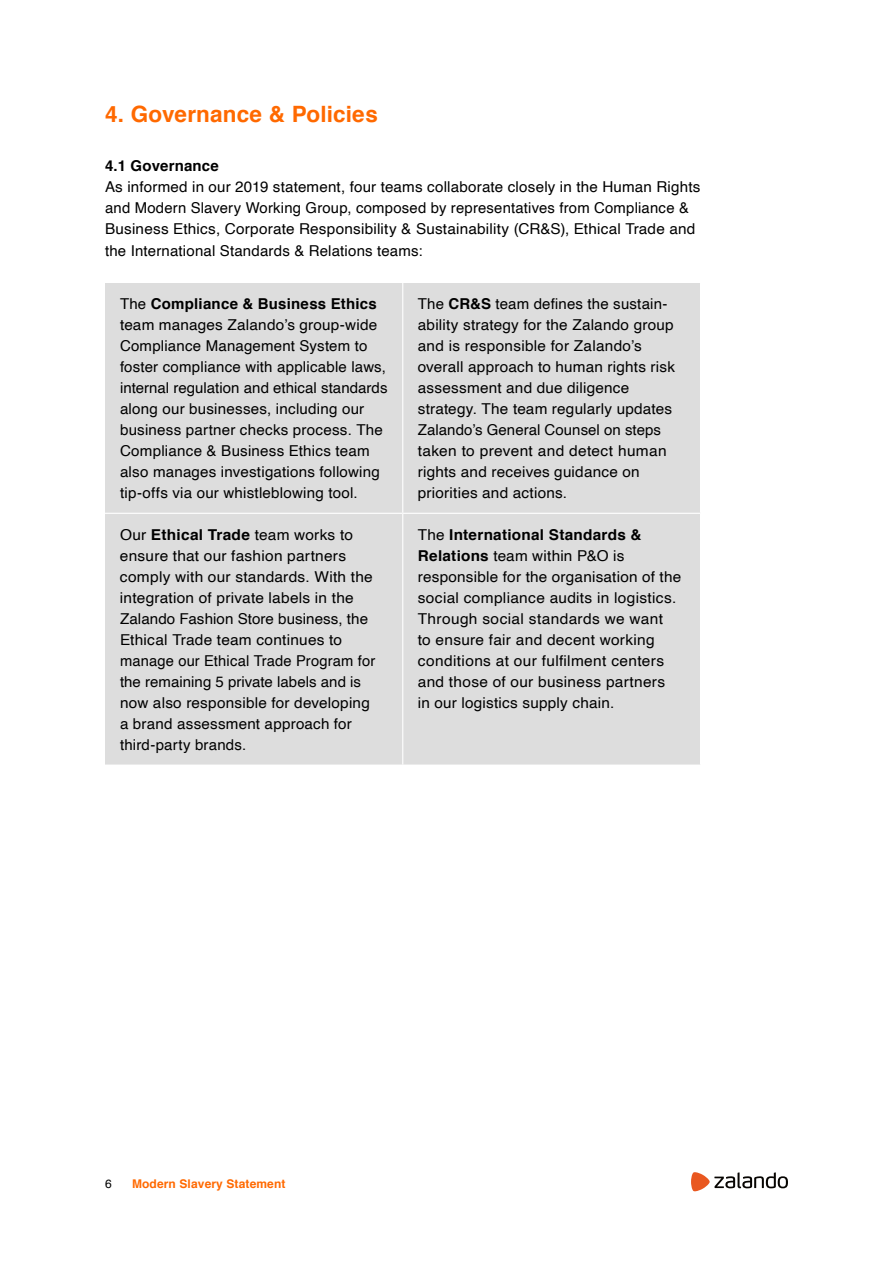
<style>
.page{position:relative;width:893px;height:1263px;background:#fff}
.page>*{position:absolute;margin:0;border:0;box-sizing:border-box;transform-origin:0 0}
.t1{font:700 22.5px "Helvetica";letter-spacing:.005em;color:#ff6900}
.t2{font:15px/21px "Helvetica";letter-spacing:.015em;color:#000}
.t3{font:700 15px "Helvetica";letter-spacing:.01em;color:#000}
.t4{font:700 12px "Helvetica";letter-spacing:.01em;color:#ff6900}
.t5{font:12px "Helvetica";color:#000}
.s1{font-weight:700}
</style>
<div class="page">
<svg style="left:691px;top:1172px;width:97px;height:19px"></svg>
<div style="left:105px;top:283px;width:595px;height:481px;background:#ddd"></div>
<hr style="left:402px;top:283px;width:1px;height:230px;background:#fff">
<hr style="left:402px;top:514px;width:1px;height:250px;background:#fff">
<hr style="left:105px;top:513px;width:298px;height:1px;background:#fff">
<hr style="left:403px;top:513px;width:298px;height:1px;background:#fff">
<h1 class="t1" style="left:105px;top:96px;width:274px">4. Governance &amp; Policies</h1>
<p class="t3" style="left:105px;top:154px;width:115px">4.1 Governance</p>
<p class="t2" style="left:105px;top:177px;width:597px">As informed in our 2019 statement, four teams collaborate closely in the Human Rights and Modern Slavery Working Group, composed by representatives from Compliance &amp; Business Ethics, Corporate Responsibility &amp; Sustainability (CR&amp;S), Ethical Trade and the International Standards &amp; Relations teams:</p>
<p class="t2" style="left:120px;top:294px;width:269px">The <span class="s1">Compliance &amp; Business Ethics </span>team manages Zalando’s group-wide Compliance Management System to foster compliance with applicable laws, internal regulation and ethical standards along our businesses, including our business partner checks process. The Compliance &amp; Business Ethics team also manages investigations following tip-offs via our whistleblowing tool.</p>
<p class="t2" style="left:418px;top:294px;width:259px">The <span class="s1">CR&amp;S</span> team defines the sustain&shy;ability strategy for the Zalando group and is responsible for Zalando’s overall approach to human rights risk assessment and due diligence strategy. The team regularly updates Zalando’s General Counsel on steps taken to prevent and detect human rights and receives guidance on priorities and actions.</p>
<p class="t2" style="left:120px;top:524px;width:257px">Our <span class="s1">Ethical Trade</span> team works to ensure that our fashion partners comply with our standards. With the integration of private labels in the Zalando Fashion Store business, the Ethical Trade team continues to manage our Ethical Trade Program for the remaining 5 private labels and is now also responsible for developing a brand assessment approach for third-party brands.</p>
<p class="t2" style="left:418px;top:524px;width:265px">The <span class="s1">International Standards &amp; Relations</span> team within P&amp;O is responsible for the organisation of the social compliance audits in logistics.<br>Through social standards we want<br>to ensure fair and decent working conditions at our fulfilment centers and those of our business partners<br>in our logistics supply chain.</p>
<p class="t5" style="left:105px;top:1175px;width:8px">6</p>
<p class="t4" style="left:132px;top:1174px;width:155px">Modern Slavery Statement</p>
</div>
